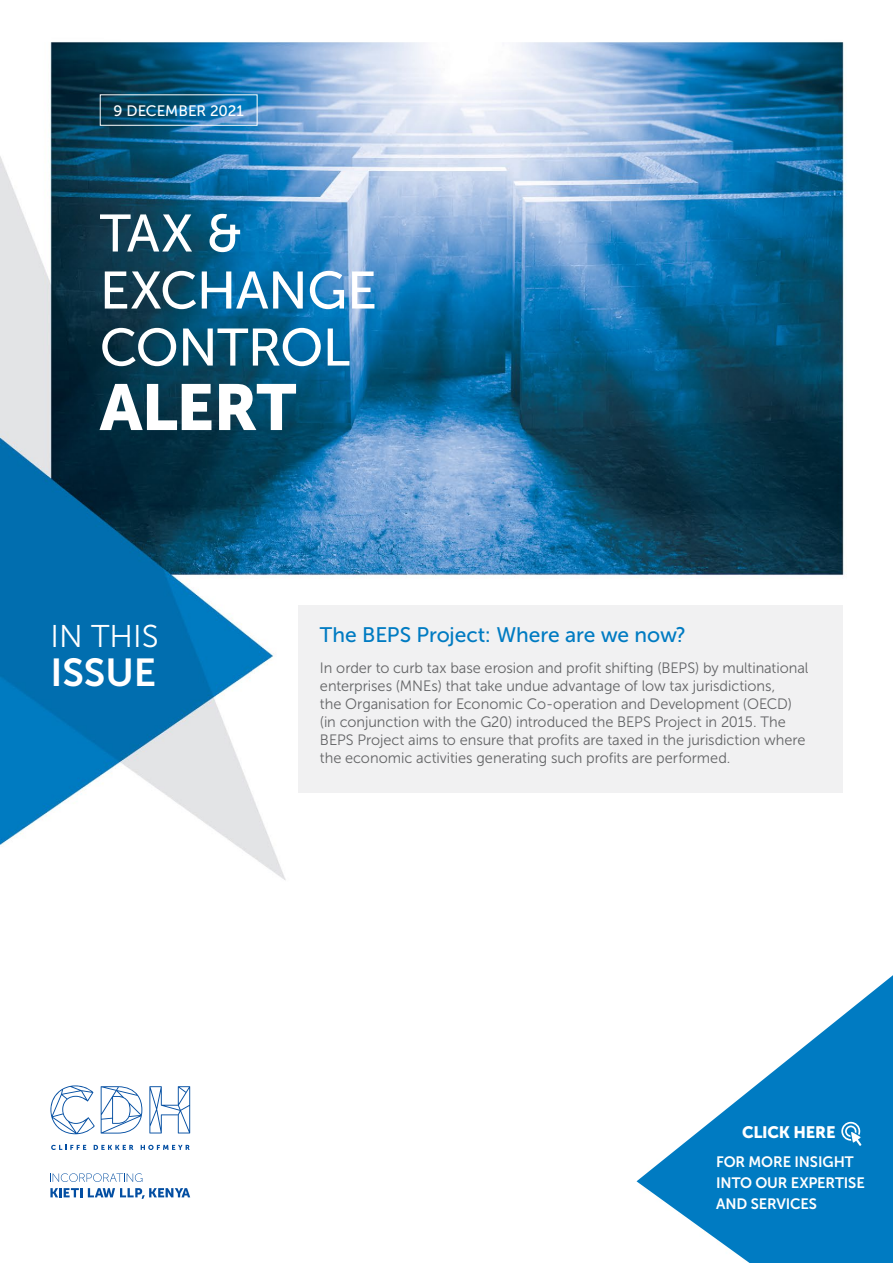
<style>
.page{position:relative;width:893px;height:1263px;background:#fff}
.page>*{position:absolute;margin:0;border:0;box-sizing:border-box;transform-origin:0 0}
.t1{font:64.5px "Museo Sans 900";letter-spacing:-.02em;color:#fff}
.t2{font:52.5px/57px "Museo Sans 500";letter-spacing:-.01em;color:#fff}
.t3{font:38.85px "Museo Sans 700";color:#fff}
.t4{font:31.35px "Museo Sans 300";color:#fff}
.t5{font:21px "Museo Sans 500";letter-spacing:-.005em;color:#007bc2}
.t6{font:16.5px "Museo Sans 900";letter-spacing:-.02em;color:#fff}
.t7{font:15.15px "Museo Sans 500";letter-spacing:-.005em;color:#fff}
.t8{font:15px/18px "Museo Sans 300";color:#636466}
.t9{font:15px/21px "Museo Sans 700";letter-spacing:-.01em;color:#fff}
</style>
<div class="page">
<img style="left:0;top:42px;width:846px;height:1156px">
<svg style="left:636px;top:975px;width:257px;height:288px;fill:#007bc2"></svg>
<svg style="left:141px;top:1145px;width:49px;height:5px"></svg>
<svg style="left:94px;top:1145px;width:39px;height:5px"></svg>
<svg style="left:51px;top:1145px;width:35px;height:5px"></svg>
<svg style="left:50px;top:1085px;width:45px;height:49px"></svg>
<svg style="left:101px;top:1086px;width:41px;height:47px"></svg>
<svg style="left:149px;top:1086px;width:41px;height:47px"></svg>
<svg style="left:50px;top:1173px;width:92px;height:9px"></svg>
<svg style="left:50px;top:1188px;width:140px;height:11px"></svg>
<div style="left:299px;top:605px;width:544px;height:188px;background:#f1f1f2"></div>
<svg style="left:841px;top:1122px;width:20px;height:24px"></svg>
<div style="left:100px;top:94px;width:158px;height:32px;border:1px solid #fff"></div>
<p class="t7" style="left:114px;top:102px;width:132px">9 DECEMBER 2021</p>
<h2 class="t2" style="left:100px;top:205px;width:279px">TAX &amp;<br>EXCHANGE<br>CONTROL</h2>
<h1 class="t1" style="left:100px;top:371px;width:198px">ALERT</h1>
<h3 class="t4" style="left:50px;top:620px;width:110px">IN THIS</h3>
<h3 class="t3" style="left:50px;top:651px;width:107px">ISSUE</h3>
<h3 class="t5" style="left:320px;top:624px;width:368px">The BEPS Project: Where are we now?</h3>
<p class="t8" style="left:320px;top:659px;width:490px">In order to curb tax base erosion and profit shifting (BEPS) by multinational enterprises (MNEs) that take undue advantage of low tax jurisdictions,<br>the Organisation for Economic Co-operation and Development (OECD) (in conjunction with the G20) introduced the BEPS Project in 2015. The BEPS Project aims to ensure that profits are taxed in the jurisdiction where the economic activities generating such profits are performed.</p>
<p class="t6" style="left:742px;top:1123px;width:95px">CLICK HERE</p>
<p class="t9" style="left:716px;top:1151px;width:150px">FOR MORE INSIGHT<br>INTO OUR EXPERTISE<br>AND SERVICES</p>
</div>
